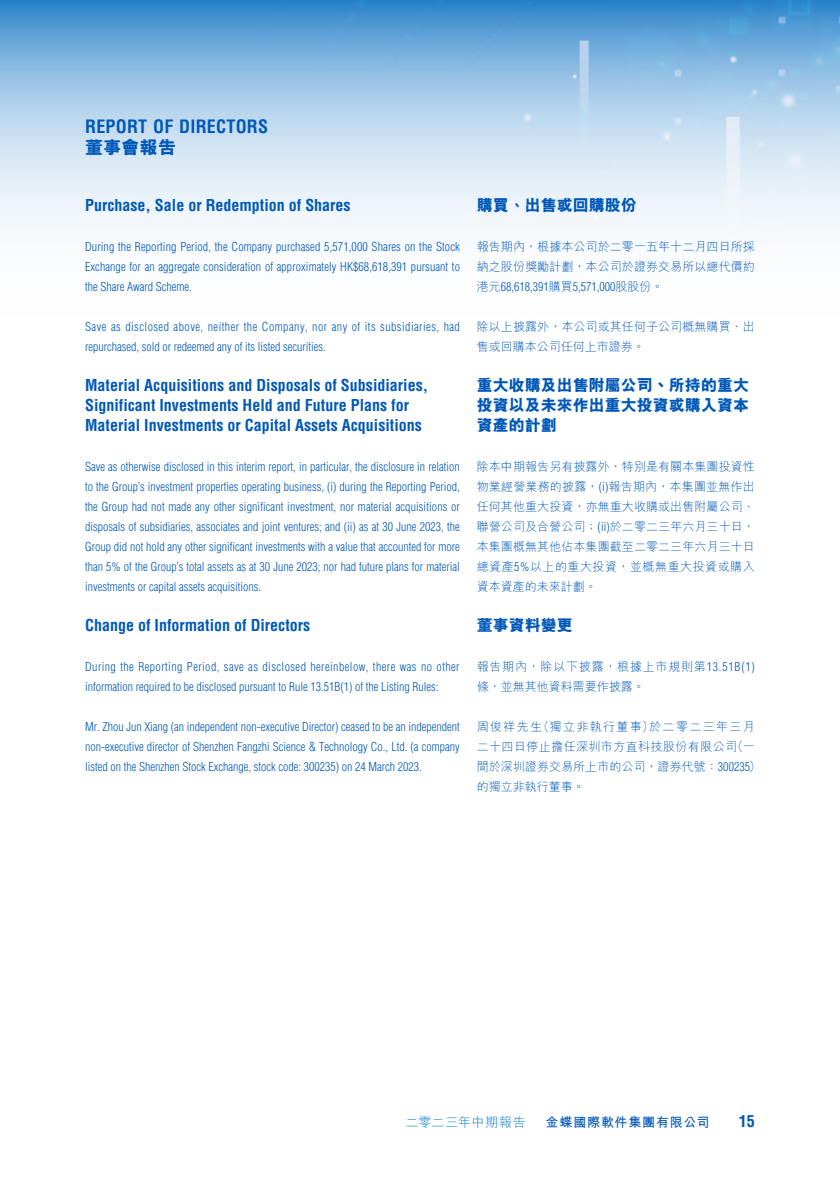
<style>
.page{position:relative;width:840px;height:1191px;background:#fff}
.page>*{position:absolute;margin:0;border:0;box-sizing:border-box;transform-origin:0 0}
.t1{font:700 condensed 18px "Helvetica LT Std";letter-spacing:.01em;color:#0058b8}
.t2{font:800 18px "M Hei HK";letter-spacing:.01em;color:#0058b8}
.t3{font:700 condensed 16px/20px "Helvetica LT Std";color:#0058b8}
.t4{font:800 16px/20px "M Hei HK";color:#0058b8;text-align:justify}
.t5{font:700 13px "M Hei HK";letter-spacing:.06em;color:#0058b8}
.t6{font:300 13px "M Hei HK";letter-spacing:.035em;color:#007dca}
.t7{font:300 condensed 12px/20px "Helvetica LT Std";color:#0058b8;text-align:justify}
.t8{font:300 12px/20px "M Hei HK";letter-spacing:.005em;color:#0058b8}
.t9{font:300 condensed 12px/20px "Helvetica LT Std";letter-spacing:.04em;color:#0058b8}
.t10{font:300 12px/20px "M Hei HK";letter-spacing:.035em;color:#0058b8}
.t11{font:300 12px/20px "M Hei HK";letter-spacing:.065em;color:#0058b8}
.s1{font-family:"M Hei HK";font-stretch:normal}
.s2{font-family:"Helvetica LT Std";font-stretch:condensed}
</style>
<div class="page">
<img style="left:0;top:0;width:839px;height:230px">
<h1 class="t1" style="left:85px;top:115px;width:184px">REPORT OF DIRECTORS</h1>
<h1 class="t2" style="left:85px;top:138px;width:92px">董事會報告</h1>
<h2 class="t3" style="left:85px;top:194px;width:267px">Purchase, Sale or Redemption of Shares</h2>
<p class="t7" style="left:85px;top:236px;width:376px">During the Reporting Period, the Company purchased 5,571,000 Shares on the Stock Exchange for an aggregate consideration of approximately HK$68,618,391 pursuant to the Share Award Scheme.</p>
<p class="t9" style="left:85px;top:316px;width:376px">Save as disclosed above, neither the Company, nor any of its subsidiaries, had repurchased, sold or redeemed any of its listed securities.</p>
<h2 class="t3" style="left:85px;top:374px;width:344px">Material Acquisitions and Disposals of Subsidiaries,<br>Significant Investments Held and Future Plans for<br>Material Investments or Capital Assets Acquisitions</h2>
<p class="t7" style="left:85px;top:456px;width:376px">Save as otherwise disclosed in this interim report, in particular, the disclosure in relation to the Group’s investment properties operating business, (i) during the Reporting Period, the Group had not made any other significant investment, nor material acquisitions or disposals of subsidiaries, associates and joint ventures; and (ii) as at 30 June 2023, the Group did not hold any other significant investments with a value that accounted for more than 5% of the Group’s total assets as at 30 June 2023; nor had future plans for material investments or capital assets acquisitions.</p>
<h2 class="t3" style="left:85px;top:614px;width:226px">Change of Information of Directors</h2>
<p class="t7" style="left:85px;top:656px;width:376px">During the Reporting Period, save as disclosed hereinbelow, there was no other information required to be disclosed pursuant to Rule 13.51B(1) of the Listing Rules:</p>
<p class="t7" style="left:85px;top:716px;width:376px">Mr. Zhou Jun Xiang (an independent non-executive Director) ceased to be an independent non-executive director of Shenzhen Fangzhi Science &amp; Technology Co., Ltd. (a company listed on the Shenzhen Stock Exchange, stock code: 300235) on 24 March 2023.</p>
<h2 class="t4" style="left:476px;top:194px;width:161px">購買、出售或回購股份</h2>
<p class="t8" style="left:476px;top:236px;width:279px">報告期內，根據本公司於二零一五年十二月四日所採納之股份獎勵計劃，本公司於證券交易所以總代價約</p>
<p class="t7" style="left:476px;top:276px;width:188px"><span class="s1">港元</span>68,618,391<span class="s1">購買</span>5,571,000<span class="s1">股股份。</span></p>
<p class="t8" style="left:476px;top:316px;width:279px">除以上披露外，本公司或其任何子公司概無購買、出售或回購本公司任何上市證券。</p>
<h2 class="t4" style="left:476px;top:374px;width:273px">重大收購及出售附屬公司丶所持的重大投資以及未來作出重大投資或購入資本資產的計劃</h2>
<p class="t8" style="left:476px;top:456px;width:279px;text-align:justify">除本中期報告另有披露外，特別是有關本集團投資性物業經營業務的披露，<span class="s2">(i)</span>報告期內，本集團並無作出任何其他重大投資，亦無重大收購或出售附屬公司、聯營公司及合營公司；<span class="s2">(ii)</span>於二零二三年六月三十日，本集團概無其他佔本集團截至二零二三年六月三十日總資產<span class="s2">5%</span>以上的重大投資，並概無重大投資或購入資本資產的未來計劃。</p>
<h2 class="t4" style="left:476px;top:614px;width:97px">董事資料變更</h2>
<p class="t11" style="left:476px;top:656px;width:279px">報告期內，除以下披露，根據上市規則第<span class="s2">13.51B(1)</span>條，並無其他資料需要作披露。</p>
<p class="t10" style="left:476px;top:716px;width:285px">周俊祥先生（獨立非執行董事）於二零二三年三月二十四日停止擔任深圳市方直科技股份有限公司（一間於深圳證券交易所上市的公司，證券代號：<span class="s2">300235</span>）的獨立非執行董事。</p>
<p class="t6" style="left:405px;top:1115px;width:122px">二零二三年中期報告</p>
<p class="t5" style="left:545px;top:1112px;width:165px">金蝶國際軟件集團有限公司</p>
<h2 class="t3" style="left:738px;top:1110px;width:17px">15</h2>
</div>
